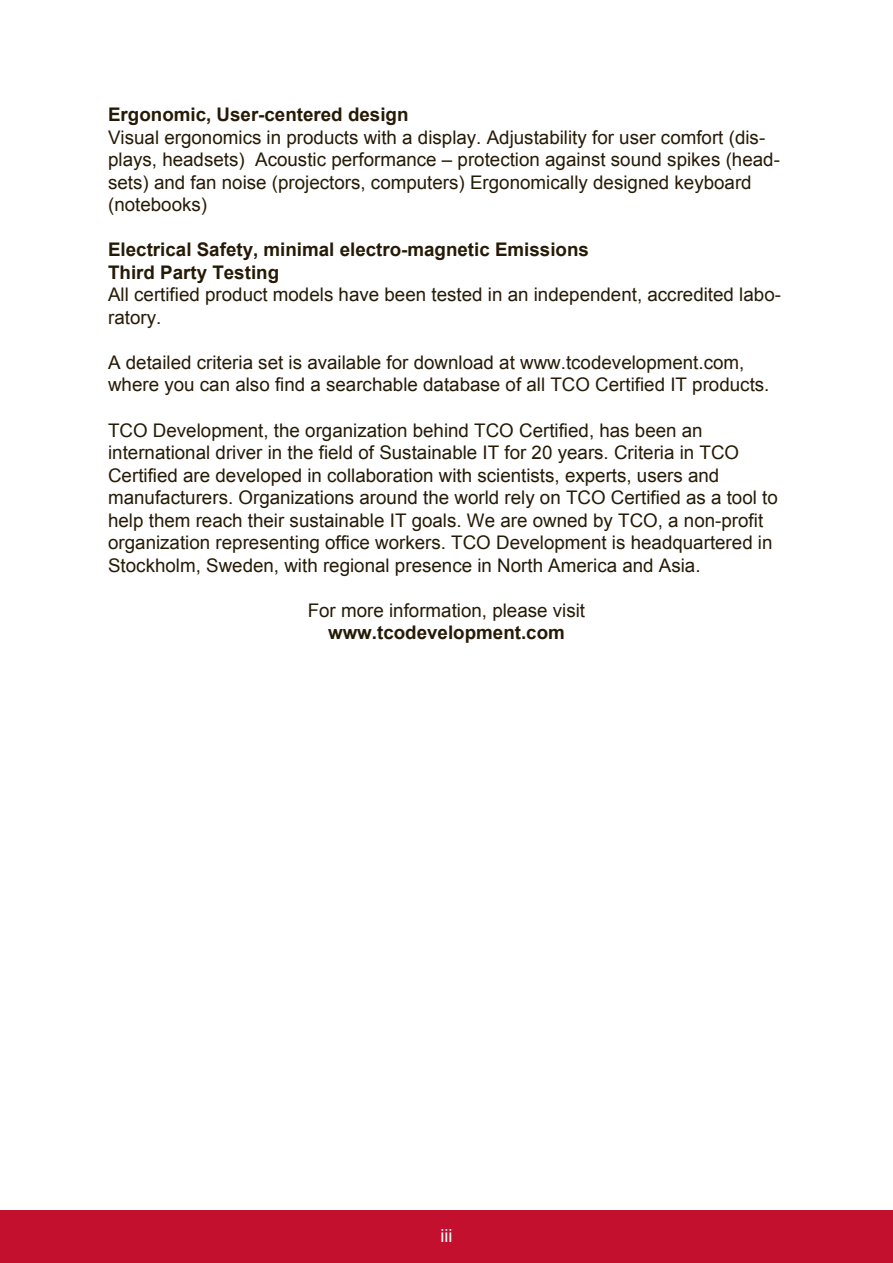
<style>
.page{position:relative;width:893px;height:1263px;background:#fff}
.page>*{position:absolute;margin:0;border:0;box-sizing:border-box;transform-origin:0 0}
.t1{font:18.75px/22.5px "Arial";color:#251a05}
.t2{font:700 18.75px/22.5px "Arial";color:#251a05}
.t3{font:18px "Arial";color:#fff}
</style>
<div class="page">
<div style="left:0;top:1210px;width:892px;height:53px;background:#c3102f"></div>
<p class="t2" style="left:108px;top:104px;width:302px">Ergonomic, User-centered design</p>
<p class="t1" style="left:108px;top:126px;width:673px">Visual ergonomics in products with a display. Adjustability for user comfort (dis&shy;plays, headsets) Acoustic performance – protection against sound spikes (head&shy;sets) and fan noise (projectors, computers) Ergonomically designed keyboard (notebooks)</p>
<p class="t2" style="left:108px;top:239px;width:482px">Electrical Safety, minimal electro-magnetic Emissions<br>Third Party Testing</p>
<p class="t1" style="left:108px;top:284px;width:674px">All certified product models have been tested in an independent, accredited labo&shy;ratory.</p>
<p class="t1" style="left:108px;top:351px;width:662px">A detailed criteria set is available for download at www.tcodevelopment.com, where you can also find a searchable database of all TCO Certified IT products.</p>
<p class="t1" style="left:108px;top:419px;width:671px">TCO Development, the organization behind TCO Certified, has been an international driver in the field of Sustainable IT for 20 years. Criteria in TCO Certified are developed in collaboration with scientists, experts, users and manufacturers. Organizations around the world rely on TCO Certified as a tool to help them reach their sustainable IT goals. We are owned by TCO, a non-profit organization representing office workers. TCO Development is headquartered in Stockholm, Sweden, with regional presence in North America and Asia.</p>
<p class="t1" style="left:307px;top:599px;width:279px">For more information, please visit</p>
<p class="t2" style="left:328px;top:622px;width:238px">www.tcodevelopment.com</p>
<p class="t3" style="left:440px;top:1223px;width:13px">iii</p>
</div>
